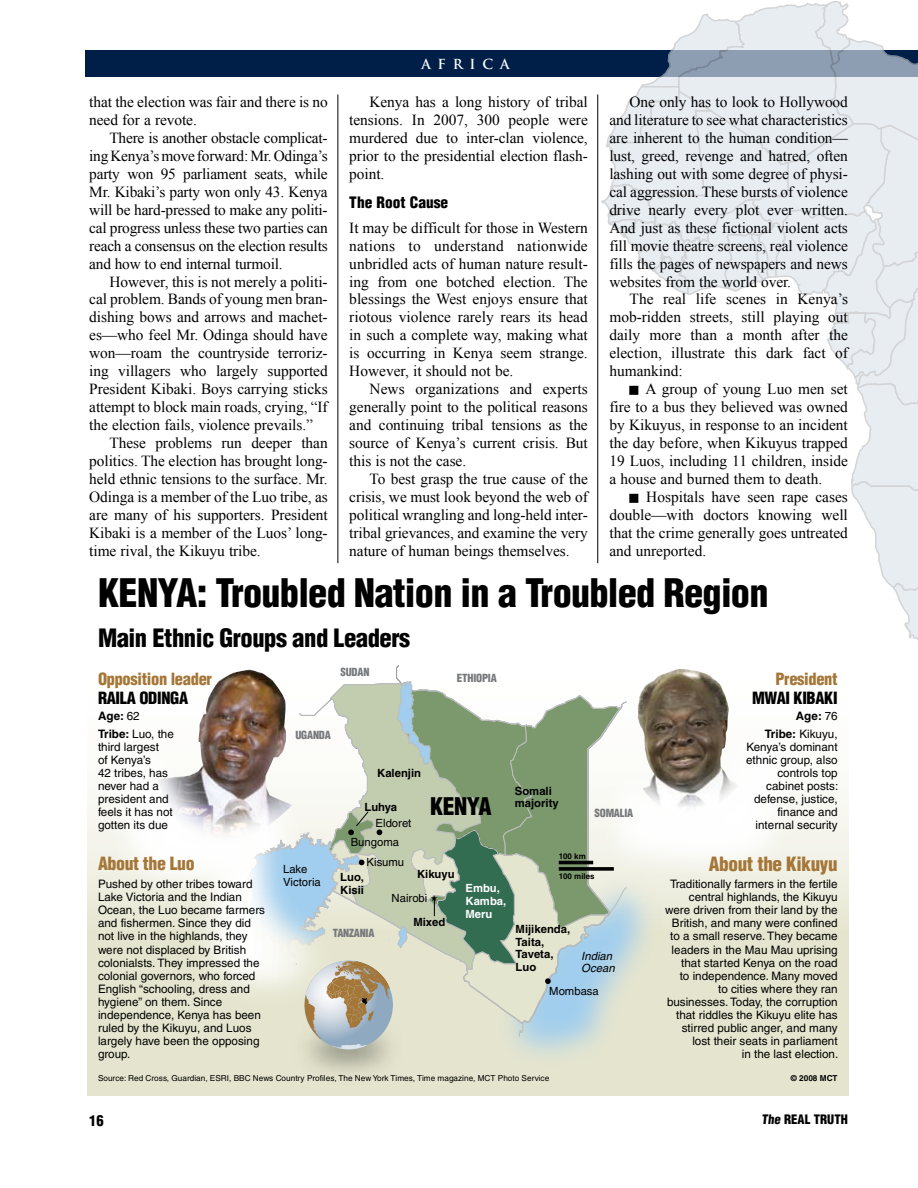
<style>
.page{position:relative;width:918px;height:1188px;background:#fff}
.page>*{position:absolute;margin:0;border:0;box-sizing:border-box;transform-origin:0 0}
.t1{font:900 condensed 38.4px "Helvetica";letter-spacing:-.02em;color:#000}
.t2{font:900 condensed 24.75px "Helvetica";letter-spacing:-.02em;color:#000}
.t3{font:900 condensed 23.7px "Helvetica";letter-spacing:-.02em;color:#000}
.t4{font:900 condensed 19.2px "Helvetica";letter-spacing:-.02em;color:#a47637}
.t5{font:900 condensed 17.85px "Helvetica";letter-spacing:-.02em;color:#a47637}
.t6{font:900 condensed 16.5px "Helvetica";letter-spacing:-.02em;color:#a47637}
.t7{font:900 condensed 16.5px "Helvetica";letter-spacing:-.02em;color:#000}
.t8{font:15.3px/18px "Times New Roman";letter-spacing:-.005em;color:#000;text-align:justify}
.t9{font:900 condensed 15.3px "Helvetica";color:#000}
.t10{font:900 condensed 14.7px "Helvetica";color:#000}
.t11{font:700 13.5px "Trajan Pro";letter-spacing:.5em;color:#fff}
.t12{font:900 condensed 12.75px "Helvetica";color:#000}
.t13{font:11.7px/13px "Helvetica";color:#000;text-align:right}
.t14{font:700 11.7px "Helvetica";letter-spacing:.005em;color:#000}
.t15{font:700 11.25px/12.6px "Helvetica";color:#000}
.t16{font:11.25px/12.6px "Helvetica";color:#000}
.t17{font:700 11.25px/12.6px "Helvetica";color:#fff}
.t18{font:italic 11.25px/12.6px "Helvetica";color:#000}
.t19{font:900 condensed 10.95px "Helvetica";letter-spacing:-.02em;color:#76787b}
.t20{font:8.25px "Helvetica";color:#000}
.t21{font:700 8.25px "Helvetica";color:#000}
.t22{font:700 7.95px "Helvetica";color:#000}
.s1{font-weight:700}
.s2{font-weight:400}
</style>
<div class="page">
<div style="left:86px;top:50px;width:832px;height:27px;background:#001f48"></div>
<div style="left:88px;top:567px;width:760px;height:528px;background:linear-gradient(to bottom,#fff,#e0e0c7)"></div>
<img style="left:158px;top:669px;width:84px;height:32px">
<img style="left:638px;top:669px;width:101px;height:13px">
<img style="left:627px;top:682px;width:208px;height:226px">
<img style="left:88px;top:701px;width:154px;height:228px">
<img style="left:469px;top:848px;width:217px;height:244px">
<img style="left:163px;top:785px;width:79px;height:248px">
<img style="left:265px;top:1050px;width:168px;height:45px">
<svg style="left:242px;top:664px;width:385px;height:386px"></svg>
<hr style="left:338px;top:94px;width:1px;height:469px;background:#000">
<hr style="left:597px;top:94px;width:1px;height:469px;background:#000">
<svg style="left:599px;top:1px;width:319px;height:641px"></svg>
<p class="t8" style="left:89px;top:92px;width:240px">that the election was fair and there is no need for a revote.</p>
<p class="t8" style="left:89px;top:128px;width:240px;text-indent:20px">There is another obstacle complicat&shy;ing Kenya’s move forward: Mr. Odinga’s party won 95 parliament seats, while Mr. Kibaki’s party won only 43. Kenya will be hard-pressed to make any politi&shy;cal progress unless these two parties can reach a consensus on the election results and how to end internal turmoil.</p>
<p class="t8" style="left:109px;top:272px;width:220px">However, this is not merely a politi-</p>
<p class="t8" style="left:89px;top:290px;width:240px">cal problem. Bands of young men bran-</p>
<p class="t8" style="left:89px;top:308px;width:240px">dishing bows and arrows and machet-</p>
<p class="t8" style="left:89px;top:326px;width:240px">es—who feel Mr. Odinga should have</p>
<p class="t8" style="left:89px;top:344px;width:240px">won—roam the countryside terroriz-</p>
<p class="t8" style="left:89px;top:362px;width:240px">ing villagers who largely supported</p>
<p class="t8" style="left:89px;top:380px;width:240px">President Kibaki. Boys carrying sticks</p>
<p class="t8" style="left:89px;top:398px;width:240px">attempt to block main roads, crying, “If</p>
<p class="t8" style="left:89px;top:416px;width:225px">the election fails, violence prevails.”</p>
<p class="t8" style="left:109px;top:434px;width:220px">These problems run deeper than</p>
<p class="t8" style="left:89px;top:452px;width:240px">politics. The election has brought long-</p>
<p class="t8" style="left:89px;top:470px;width:240px">held ethnic tensions to the surface. Mr.</p>
<p class="t8" style="left:89px;top:488px;width:240px">Odinga is a member of the Luo tribe, as</p>
<p class="t8" style="left:89px;top:506px;width:240px">are many of his supporters. President</p>
<p class="t8" style="left:89px;top:524px;width:240px">Kibaki is a member of the Luos’ long-</p>
<p class="t8" style="left:89px;top:542px;width:173px">time rival, the Kikuyu tribe.</p>
<p class="t11" style="left:421px;top:55px;width:92px">AFRICA</p>
<p class="t8" style="left:349px;top:92px;width:240px;text-indent:20px">Kenya has a long history of tribal tensions. In 2007, 300 people were murdered due to inter-clan violence, prior to the presidential election flash&shy;point.</p>
<p class="t9" style="left:349px;top:193px;width:100px">The Root Cause</p>
<p class="t8" style="left:349px;top:218px;width:240px">It may be difficult for those in Western nations to understand nationwide unbridled acts of human nature result&shy;ing from one botched election. The blessings the West enjoys ensure that riotous violence rarely rears its head in such a complete way, making what is occurring in Kenya seem strange.<br>However, it should not be.</p>
<p class="t8" style="left:349px;top:380px;width:240px;text-indent:20px">News organizations and experts generally point to the political reasons and continuing tribal tensions as the source of Kenya’s current crisis. But this is not the case.</p>
<p class="t8" style="left:349px;top:470px;width:240px;text-indent:20px">To best grasp the true cause of the crisis, we must look beyond the web of political wrangling and long-held inter&shy;tribal grievances, and examine the very nature of human beings themselves.</p>
<p class="t8" style="left:609px;top:92px;width:240px;text-indent:20px">One only has to look to Hollywood and literature to see what characteristics are inherent to the human condition— lust, greed, revenge and hatred, often lashing out with some degree of physi&shy;cal aggression. These bursts of violence drive nearly every plot ever written.<br>And just as these fictional violent acts fill movie theatre screens, real violence fills the pages of newspapers and news websites from the world over.</p>
<p class="t8" style="left:609px;top:290px;width:240px;text-indent:20px">The real life scenes in Kenya’s mob-ridden streets, still playing out daily more than a month after the election, illustrate this dark fact of humankind:</p>
<p class="t8" style="left:609px;top:380px;width:240px;text-indent:36px">A group of young Luo men set fire to a bus they believed was owned by Kikuyus, in response to an incident the day before, when Kikuyus trapped 19 Luos, including 11 children, inside a house and burned them to death.</p>
<p class="t8" style="left:609px;top:488px;width:240px;text-indent:37px">Hospitals have seen rape cases double—with doctors knowing well that the crime generally goes untreated and unreported.</p>
<h1 class="t1" style="left:98px;top:568px;width:672px">KENYA: Troubled Nation in a Troubled Region</h1>
<h2 class="t2" style="left:98px;top:623px;width:314px">Main Ethnic Groups and Leaders</h2>
<p class="t6" style="left:98px;top:668px;width:116px">Opposition leader</p>
<p class="t19" style="left:340px;top:665px;width:30px">SUDAN</p>
<p class="t19" style="left:457px;top:671px;width:41px">ETHIOPIA</p>
<p class="t6" style="left:775px;top:668px;width:64px">President</p>
<p class="t7" style="left:98px;top:688px;width:92px">RAILA ODINGA</p>
<p class="t7" style="left:752px;top:688px;width:87px">MWAI KIBAKI</p>
<p class="t13" style="left:746px;top:727px;width:94px"><span class="s1">Tribe:</span> Kikuyu,<br>Kenya’s dominant ethnic group, also controls top cabinet posts: defense, justice, finance and internal security</p>
<p class="t4" style="left:709px;top:852px;width:130px">About the Kikuyu</p>
<p class="t14" style="left:98px;top:709px;width:43px">Age: <span class="s2">62</span></p>
<p class="t14" style="left:796px;top:709px;width:43px">Age: <span class="s2">76</span></p>
<p class="t13" style="left:98px;top:727px;width:77px;text-align:left"><span class="s1">Tribe:</span> Luo, the third largest<br>of Kenya’s<br>42 tribes, has never had a president and feels it has not gotten its due</p>
<p class="t19" style="left:295px;top:728px;width:37px">UGANDA</p>
<p class="t15" style="left:377px;top:767px;width:45px">Kalenjin</p>
<p class="t15" style="left:364px;top:801px;width:34px">Luhya</p>
<p class="t15" style="left:515px;top:784px;width:45px">Somali majority</p>
<h3 class="t3" style="left:430px;top:791px;width:63px">KENYA</h3>
<p class="t19" style="left:595px;top:806px;width:40px">SOMALIA</p>
<p class="t16" style="left:376px;top:817px;width:37px">Eldoret</p>
<p class="t16" style="left:351px;top:836px;width:50px">Bungoma</p>
<p class="t22" style="left:559px;top:851px;width:29px">100 km</p>
<p class="t5" style="left:98px;top:852px;width:98px">About the Luo</p>
<p class="t16" style="left:367px;top:856px;width:39px">Kisumu</p>
<p class="t16" style="left:283px;top:863px;width:39px">Lake<br>Victoria</p>
<p class="t15" style="left:417px;top:868px;width:39px">Kikuyu</p>
<p class="t22" style="left:559px;top:871px;width:37px">100 miles</p>
<p class="t15" style="left:340px;top:870px;width:25px">Luo,<br>Kisii</p>
<p class="t19" style="left:333px;top:926px;width:43px">TANZANIA</p>
<p class="t13" style="left:665px;top:878px;width:175px">Traditionally farmers in the fertile central highlands, the Kikuyu were driven from their land by the<br>British, and many were confined to a small reserve. They became leaders in the Mau Mau uprising that started Kenya on the road<br>to independence. Many moved<br>to cities where they ran businesses. Today, the corruption that riddles the Kikuyu elite has stirred public anger, and many lost their seats in parliament<br>in the last election.</p>
<p class="t13" style="left:98px;top:878px;width:169px;text-align:left">Pushed by other tribes toward<br>Lake Victoria and the Indian<br>Ocean, the Luo became farmers and fishermen. Since they did not live in the highlands, they were not displaced by British colonialsts. They impressed the colonial governors, who forced<br>English “schooling, dress and hygiene” on them. Since independence, Kenya has been ruled by the Kikuyu, and Luos largely have been the opposing group.</p>
<p class="t20" style="left:98px;top:1073px;width:453px">Source: Red Cross, Guardian, ESRI, BBC News Country Profiles, The New York Times, Time magazine, MCT Photo Service</p>
<p class="t17" style="left:466px;top:882px;width:42px">Embu,<br>Kamba,<br>Meru</p>
<p class="t16" style="left:392px;top:892px;width:37px">Nairobi</p>
<p class="t15" style="left:413px;top:916px;width:33px">Mixed</p>
<p class="t15" style="left:516px;top:923px;width:56px">Mijikenda,<br>Taita,<br>Taveta,<br>Luo</p>
<p class="t18" style="left:581px;top:949px;width:35px">Indian<br>Ocean</p>
<p class="t16" style="left:549px;top:985px;width:51px">Mombasa</p>
<p class="t21" style="left:791px;top:1073px;width:48px">© 2008 MCT</p>
<p class="t10" style="left:89px;top:1111px;width:8px">16</p>
<p class="t12" style="left:762px;top:1112px;width:88px">The real truth</p>
</div>
